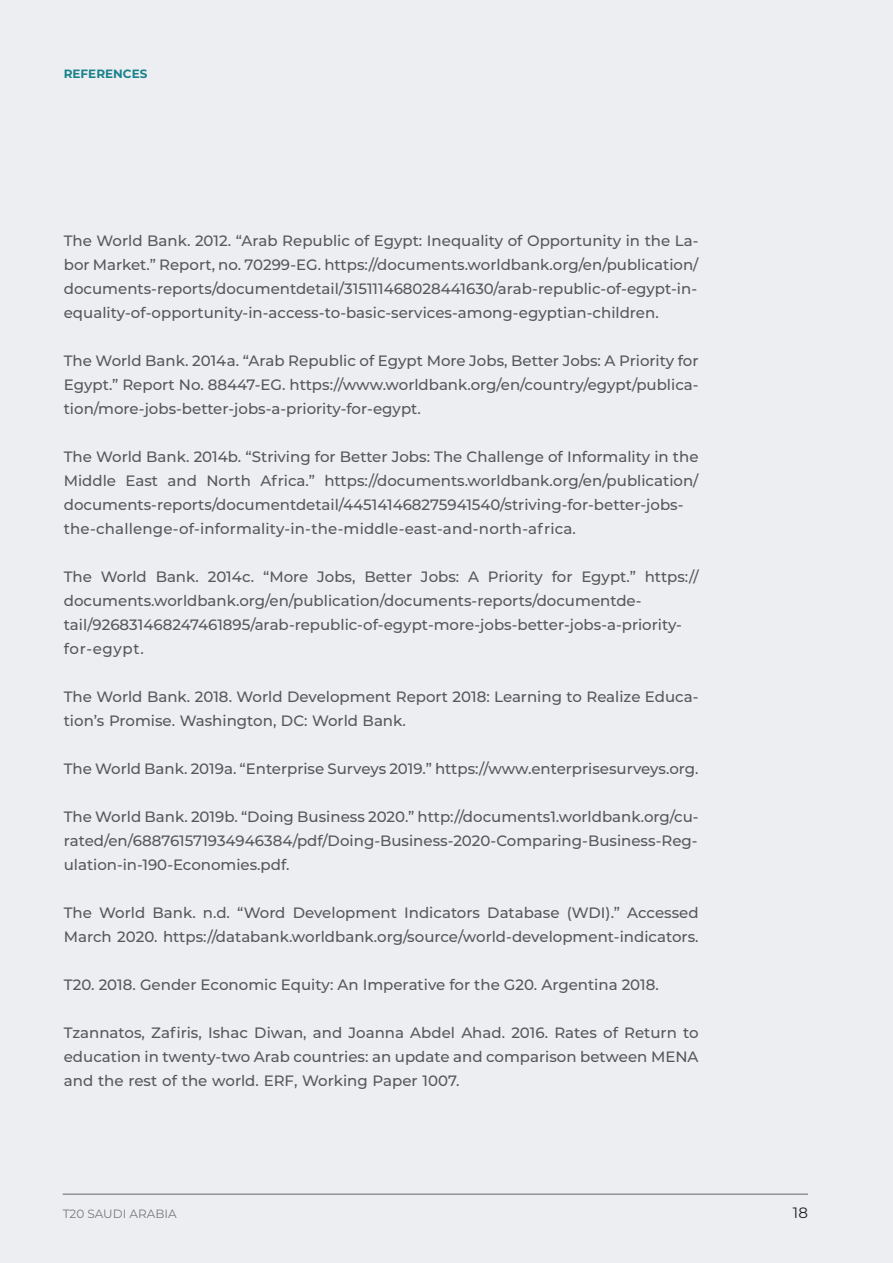
<style>
.page{position:relative;width:893px;height:1263px;background:#eceef1}
.page>*{position:absolute;margin:0;border:0;box-sizing:border-box;transform-origin:0 0}
.BULLETS{font:500 15px/24px "Montserrat";color:#57585a;text-align:justify}
.t1{font:15px "Montserrat";color:#231f20}
.t2{font:12px "Montserrat";color:#808285}
.t3{font:700 12px "Montserrat";color:#1a828c}
</style>
<div class="page">
<p class="t3" style="left:64px;top:65px;width:85px">REFERENCES</p>
<p class="BULLETS" style="left:64px;top:228px;width:636px">The World Bank. 2012. “Arab Republic of Egypt: Inequality of Opportunity in the La&shy;bor Market.” Report, no. 70299-EG. https://documents.worldbank.org/en/publication/ documents-reports/documentdetail/315111468028441630/arab-republic-of-egypt-in&shy;equality-of-opportunity-in-access-to-basic-services-among-egyptian-children.</p>
<p class="BULLETS" style="left:64px;top:348px;width:636px">The World Bank. 2014a. “Arab Republic of Egypt More Jobs, Better Jobs: A Priority for Egypt.” Report No. 88447-EG. https://www.worldbank.org/en/country/egypt/publica&shy;tion/more-jobs-better-jobs-a-priority-for-egypt.</p>
<p class="BULLETS" style="left:64px;top:444px;width:636px;text-align:left">The World Bank. 2014b. “Striving for Better Jobs: The Challenge of Informality in the Middle East and North Africa.” https://documents.worldbank.org/en/publication/ documents-reports/documentdetail/445141468275941540/striving-for-better-jobs&shy;the-challenge-of-informality-in-the-middle-east-and-north-africa.</p>
<p class="BULLETS" style="left:64px;top:564px;width:636px;text-align:left">The World Bank. 2014c. “More Jobs, Better Jobs: A Priority for Egypt.” https:// documents.worldbank.org/en/publication/documents-reports/documentde&shy;tail/926831468247461895/arab-republic-of-egypt-more-jobs-better-jobs-a-priority&shy;for-egypt.</p>
<p class="BULLETS" style="left:64px;top:684px;width:636px">The World Bank. 2018. World Development Report 2018: Learning to Realize Educa&shy;tion’s Promise. Washington, DC: World Bank.</p>
<p class="BULLETS" style="left:64px;top:756px;width:636px">The World Bank. 2019a. “Enterprise Surveys 2019.” https://www.enterprisesurveys.org.</p>
<p class="BULLETS" style="left:64px;top:804px;width:636px">The World Bank. 2019b. “Doing Business 2020.” http://documents1.worldbank.org/cu&shy;rated/en/688761571934946384/pdf/Doing-Business-2020-Comparing-Business-Reg&shy;ulation-in-190-Economies.pdf.</p>
<p class="BULLETS" style="left:64px;top:900px;width:636px">The World Bank. n.d. “Word Development Indicators Database (WDI).” Accessed<br>March 2020. https://databank.worldbank.org/source/world-development-indicators.</p>
<p class="BULLETS" style="left:64px;top:972px;width:597px">T20. 2018. Gender Economic Equity: An Imperative for the G20. Argentina 2018.</p>
<p class="BULLETS" style="left:64px;top:1020px;width:636px">Tzannatos, Zafiris, Ishac Diwan, and Joanna Abdel Ahad. 2016. Rates of Return to education in twenty-two Arab countries: an update and comparison between MENA and the rest of the world. ERF, Working Paper 1007.</p>
<p class="t2" style="left:63px;top:1205px;width:115px">T20 SAUDI ARABIA</p>
<p class="t1" style="left:793px;top:1202px;width:16px">18</p>
</div>
